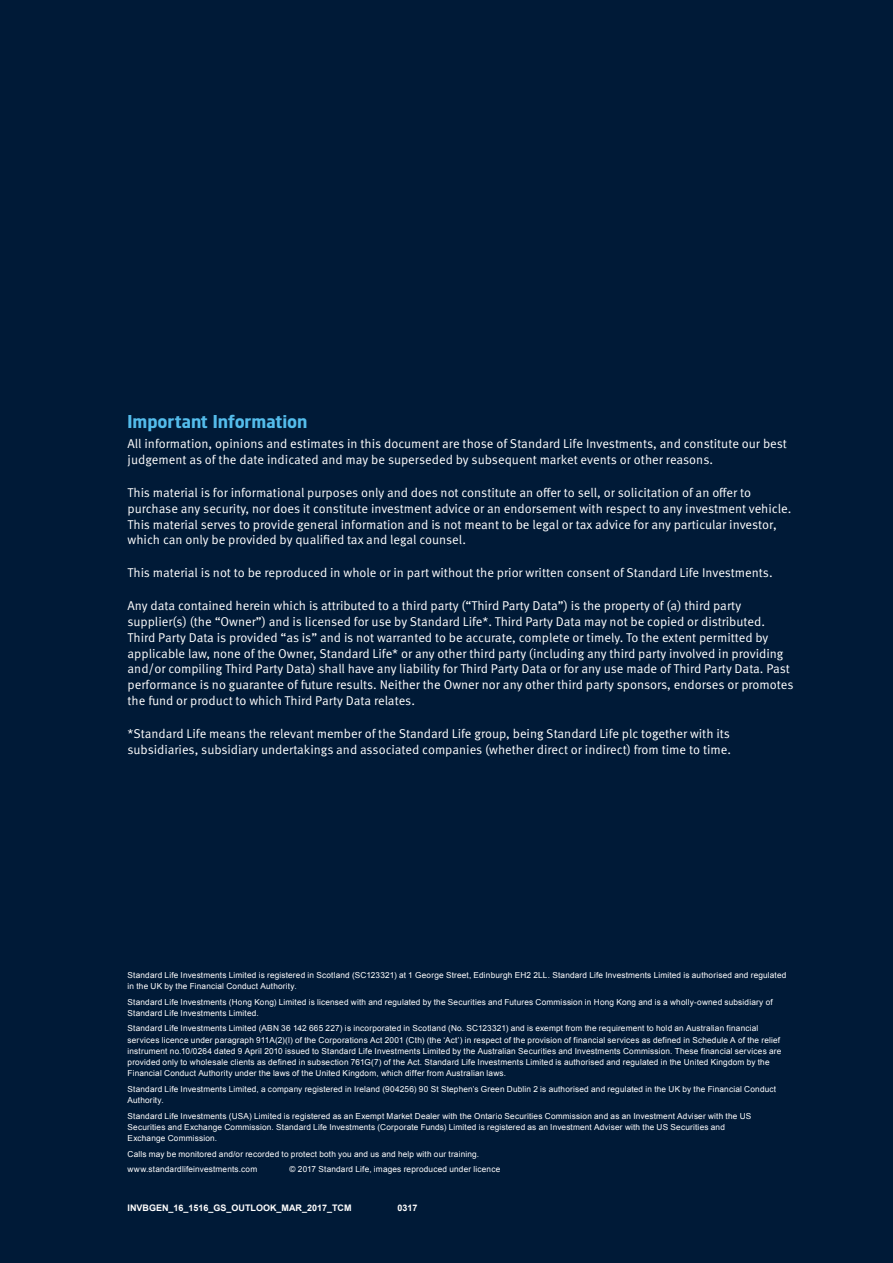
<style>
.page{position:relative;width:893px;height:1263px;background:#001a37}
.page>*{position:absolute;margin:0;border:0;box-sizing:border-box;transform-origin:0 0}
.t1{font:700 18px "Standard Life";color:#54bceb}
.t2{font:12.75px/15.8px "Meta Standard Life Pro TF Norm";color:#fff}
.t3{font:700 9px "Arial";color:#fff}
.t4{font:8.25px/11.2px "Arial";letter-spacing:.02em;color:#fff}
</style>
<div class="page">
<h1 class="t1" style="left:128px;top:410px;width:181px">Important Information</h1>
<h2 class="t2" style="left:128px;top:435px;width:661px">All information, opinions and estimates in this document are those of Standard Life Investments, and constitute our best judgement as of the date indicated and may be superseded by subsequent market events or other reasons.</h2>
<p class="t2" style="left:128px;top:484px;width:665px">This material is for informational purposes only and does not constitute an offer to sell, or solicitation of an offer to purchase any security, nor does it constitute investment advice or an endorsement with respect to any investment vehicle.<br>This material serves to provide general information and is not meant to be legal or tax advice for any particular investor, which can only be provided by qualified tax and legal counsel.</p>
<h2 class="t2" style="left:128px;top:564px;width:647px">This material is not to be reproduced in whole or in part without the prior written consent of Standard Life Investments.</h2>
<p class="t2" style="left:128px;top:597px;width:667px">Any data contained herein which is attributed to a third party (“Third Party Data”) is the property of (a) third party supplier(s) (the “Owner”) and is licensed for use by Standard Life*. Third Party Data may not be copied or distributed.<br>Third Party Data is provided “as is” and is not warranted to be accurate, complete or timely. To the extent permitted by applicable law, none of the Owner, Standard Life* or any other third party (including any third party involved in providing and/or compiling Third Party Data) shall have any liability for Third Party Data or for any use made of Third Party Data. Past performance is no guarantee of future results. Neither the Owner nor any other third party sponsors, endorses or promotes the fund or product to which Third Party Data relates.</p>
<h2 class="t2" style="left:128px;top:725px;width:605px">*Standard Life means the relevant member of the Standard Life group, being Standard Life plc together with its subsidiaries, subsidiary undertakings and associated companies (whether direct or indirect) from time to time.</h2>
<p class="t4" style="left:128px;top:969px;width:660px">Standard Life Investments Limited is registered in Scotland (SC123321) at 1 George Street, Edinburgh EH2 2LL. Standard Life Investments Limited is authorised and regulated in the UK by the Financial Conduct Authority.</p>
<p class="t4" style="left:128px;top:996px;width:647px">Standard Life Investments (Hong Kong) Limited is licensed with and regulated by the Securities and Futures Commission in Hong Kong and is a wholly-owned subsidiary of<br>Standard Life Investments Limited.</p>
<p class="t4" style="left:128px;top:1023px;width:655px">Standard Life Investments Limited (ABN 36 142 665 227) is incorporated in Scotland (No. SC123321) and is exempt from the requirement to hold an Australian financial services licence under paragraph 911A(2)(l) of the Corporations Act 2001 (Cth) (the ‘Act’) in respect of the provision of financial services as defined in Schedule A of the relief instrument no.10/0264 dated 9 April 2010 issued to Standard Life Investments Limited by the Australian Securities and Investments Commission. These financial services are provided only to wholesale clients as defined in subsection 761G(7) of the Act. Standard Life Investments Limited is authorised and regulated in the United Kingdom by the Financial Conduct Authority under the laws of the United Kingdom, which differ from Australian laws.</p>
<p class="t4" style="left:128px;top:1083px;width:650px">Standard Life Investments Limited, a company registered in Ireland (904256) 90 St Stephen’s Green Dublin 2 is authorised and regulated in the UK by the Financial Conduct<br>Authority.</p>
<p class="t4" style="left:128px;top:1110px;width:625px">Standard Life Investments (USA) Limited is registered as an Exempt Market Dealer with the Ontario Securities Commission and as an Investment Adviser with the US<br>Securities and Exchange Commission. Standard Life Investments (Corporate Funds) Limited is registered as an Investment Adviser with the US Securities and<br>Exchange Commission.</p>
<p class="t4" style="left:128px;top:1146px;width:353px;line-height:15.5px">Calls may be monitored and/or recorded to protect both you and us and help with our training. www.standardlifeinvestments.com</p>
<p class="t4" style="left:290px;top:1163px;width:212px">© 2017 Standard Life, images reproduced under licence</p>
<p class="t3" style="left:128px;top:1201px;width:226px">INVBGEN_16_1516_GS_OUTLOOK_MAR_2017_TCM</p>
<p class="t3" style="left:398px;top:1201px;width:22px">0317</p>
</div>
